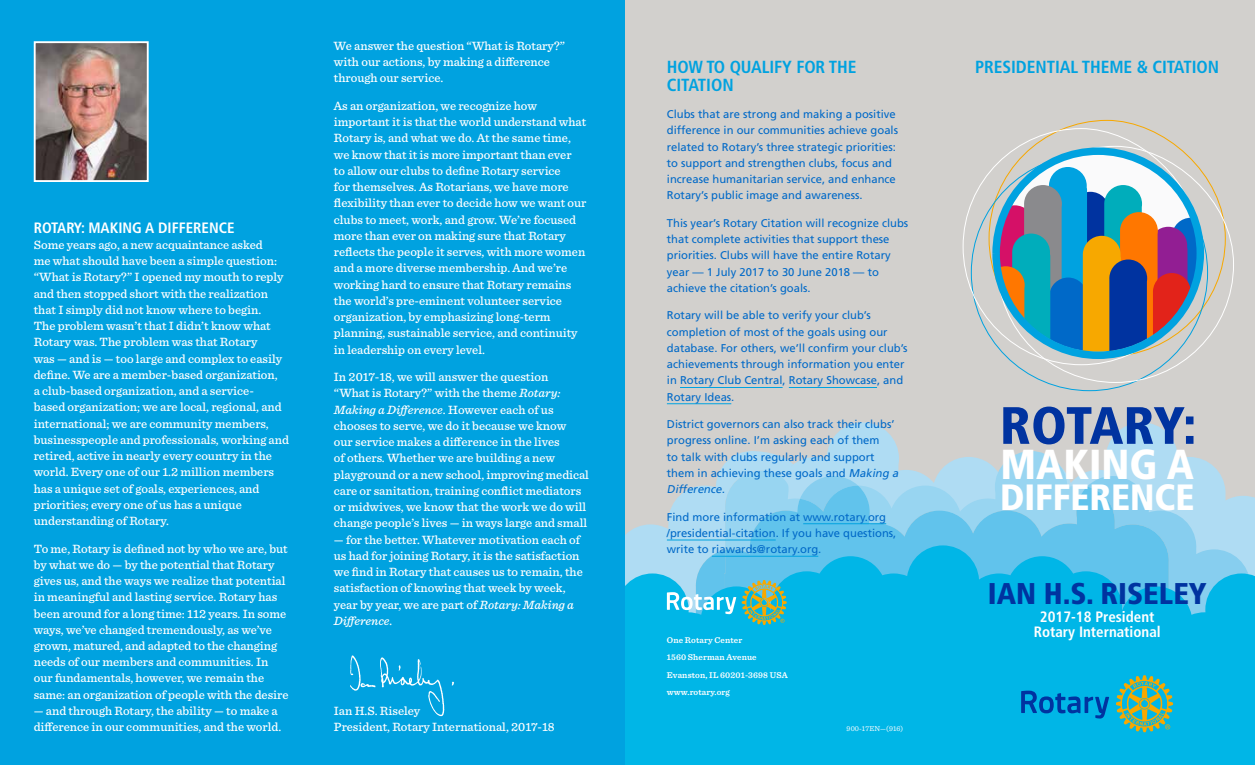
<style>
.page{position:relative;width:1255px;height:765px;background:#fff}
.page>*{position:absolute;margin:0;border:0;box-sizing:border-box;transform-origin:0 0}
.t1{font:900 condensed 52.5px "Frutiger LT Std";letter-spacing:-.02em;color:#0033a0}
.t2{font:900 condensed 41.88px "Frutiger LT Std";color:#fff}
.t3{font:900 condensed 36.5px "Frutiger LT Std";color:#fff}
.t4{font:900 condensed 30px "Frutiger LT Std";color:#0033a0}
.t5{font:700 condensed 17.5px/17.5px "Frutiger LT Std";letter-spacing:-.005em;color:#00a2e0}
.t6{font:700 condensed 15px/15px "Frutiger LT Std";color:#fff;text-align:center}
.t7{font:500 12.5px/16.2px "Sentinel";color:#fff}
.t8{font:11.25px/16.2px "Frutiger LT Std";color:#0069c8}
.t9{font:600 8.75px/17.5px "Sentinel";letter-spacing:.01em;color:#fff}
.t10{font:7.5px "Sentinel";letter-spacing:.01em;color:#fff}
.s1{font-style:italic}
</style>
<div class="page">
<div style="left:624px;top:0;width:630px;height:765px;background:#d2d0cd"></div>
<svg style="left:1000px;top:152px;width:200px;height:200px"></svg>
<svg style="left:998px;top:167px;width:199px;height:185px;background:#798e99"></svg>
<div style="left:992px;top:147px;width:211px;height:212px;border:7px solid #00a2e0;border-radius:50%"></div>
<svg style="left:827px;top:422px;width:427px;height:123px"></svg>
<svg style="left:624px;top:451px;width:101px;height:94px"></svg>
<svg style="left:725px;top:451px;width:362px;height:35px"></svg>
<svg style="left:800px;top:476px;width:450px;height:69px;background:#a9d8ef"></svg>
<svg style="left:724px;top:486px;width:445px;height:59px;background:#7dccee"></svg>
<svg style="left:624px;top:545px;width:630px;height:220px;background:#19bae8"></svg>
<div style="left:0;top:0;width:624px;height:765px;background:#00a2e0"></div>
<img style="left:37px;top:44px;width:109px;height:135px">
<div style="left:34px;top:41px;width:115px;height:141px;border:2px solid #fff"></div>
<svg style="left:667px;top:580px;width:119px;height:45px;background:#58bfc8"></svg>
<div style="left:694px;top:675px;width:554px;height:90px;background:#00b6e7"></div>
<svg style="left:350px;top:655px;width:104px;height:61px"></svg>
<hr style="left:680px;top:387px;width:102px;height:1px;background:#00a2e0">
<hr style="left:788px;top:387px;width:89px;height:1px;background:#00a2e0">
<hr style="left:667px;top:403px;width:64px;height:1px;background:#00a2e0">
<hr style="left:803px;top:523px;width:83px;height:1px;background:#00a2e0">
<hr style="left:667px;top:540px;width:108px;height:1px;background:#00a2e0">
<hr style="left:712px;top:556px;width:106px;height:1px;background:#00a2e0">
<p class="t6" style="left:34px;top:220px;width:202px">ROTARY: MAKING A DIFFERENCE</p>
<p class="t7" style="left:34px;top:236px;width:256px">Some years ago, a new acquaintance asked<br>me what should have been a simple question: “What is Rotary?” I opened my mouth to reply and then stopped short with the realization that I simply did not know where to begin.<br>The problem wasn’t that I didn’t know what Rotary was. The problem was that Rotary<br>was — and is — too large and complex to easily define. We are a member-based organization,<br>a club-based organization, and a service-<br>based organization; we are local, regional, and international; we are community members, businesspeople and professionals, working and retired, active in nearly every country in the world. Every one of our 1.2 million members has a unique set of goals, experiences, and priorities; every one of us has a unique understanding of Rotary.</p>
<p class="t7" style="left:34px;top:540px;width:256px">To me, Rotary is defined not by who we are, but by what we do — by the potential that Rotary gives us, and the ways we realize that potential in meaningful and lasting service. Rotary has been around for a long time: 112 years. In some ways, we’ve changed tremendously, as we’ve grown, matured, and adapted to the changing needs of our members and communities. In our fundamentals, however, we remain the same: an organization of people with the desire</p>
<p class="t7" style="left:34px;top:702px;width:249px">— and through Rotary, the ability — to make a difference in our communities, and the world.</p>
<p class="t7" style="left:334px;top:37px;width:233px">We answer the question “What is Rotary?” with our actions, by making a difference through our service.</p>
<p class="t7" style="left:334px;top:97px;width:254px">As an organization, we recognize how important it is that the world understand what Rotary is, and what we do. At the same time, we know that it is more important than ever<br>to allow our clubs to define Rotary service<br>for themselves. As Rotarians, we have more flexibility than ever to decide how we want our clubs to meet, work, and grow. We’re focused more than ever on making sure that Rotary reflects the people it serves, with more women and a more diverse membership. And we’re working hard to ensure that Rotary remains the world’s pre-eminent volunteer service organization, by emphasizing long-term planning, sustainable service, and continuity in leadership on every level.</p>
<p class="t7" style="left:334px;top:368px;width:257px">In 2017-18, we will answer the question<br>“What is Rotary?” with the theme <span class="s1">Rotary:<br>Making a Difference</span>. However each of us chooses to serve, we do it because we know<br>our service makes a difference in the lives<br>of others. Whether we are building a new playground or a new school, improving medical care or sanitation, training conflict mediators or midwives, we know that the work we do will change people’s lives — in ways large and small</p>
<p class="t7" style="left:334px;top:531px;width:250px">— for the better. Whatever motivation each of us had for joining Rotary, it is the satisfaction we find in Rotary that causes us to remain, the satisfaction of knowing that week by week, year by year, we are part of <span class="s1">Rotary: Making a Difference.</span></p>
<p class="t7" style="left:334px;top:702px;width:222px">Ian H.S. Riseley<br>President, Rotary International, 2017-18</p>
<h3 class="t5" style="left:667px;top:58px;width:191px">HOW TO QUALIFY FOR THE<br>CITATION</h3>
<p class="t8" style="left:667px;top:106px;width:233px">Clubs that are strong and making a positive difference in our communities achieve goals related to Rotary’s three strategic priorities: to support and strengthen clubs, focus and increase humanitarian service, and enhance Rotary’s public image and awareness.</p>
<p class="t8" style="left:667px;top:215px;width:243px">This year’s Rotary Citation will recognize clubs that complete activities that support these priorities. Clubs will have the entire Rotary year — 1 July 2017 to 30 June 2018 — to achieve the citation’s goals.</p>
<p class="t8" style="left:667px;top:307px;width:242px">Rotary will be able to verify your club’s completion of most of the goals using our database. For others, we’ll confirm your club’s achievements through information you enter in Rotary Club Central, Rotary Showcase, and Rotary Ideas.</p>
<p class="t8" style="left:667px;top:416px;width:235px">District governors can also track their clubs’ progress online. I’m asking each of them<br>to talk with clubs regularly and support them in achieving these goals and <span class="s1">Making a Difference.</span></p>
<p class="t8" style="left:667px;top:509px;width:231px">Find more information at www.rotary.org /presidential-citation. If you have questions, write to riawards@rotary.org.</p>
<p class="t9" style="left:667px;top:631px;width:123px">One Rotary Center<br>1560 Sherman Avenue<br>Evanston, IL 60201-3698 USA www.rotary.org</p>
<p class="t10" style="left:846px;top:723px;width:58px">900-17EN—(916)</p>
<h3 class="t5" style="left:975px;top:58px;width:245px">PRESIDENTIAL THEME &amp; CITATION</h3>
<h1 class="t1" style="left:999px;top:394px;width:198px">ROTARY:</h1>
<h2 class="t2" style="left:1000px;top:439px;width:195px">MAKING A</h2>
<h3 class="t3" style="left:1000px;top:475px;width:196px">DIFFERENCE</h3>
<h3 class="t4" style="left:987px;top:575px;width:220px">IAN H.S. RISELEY</h3>
<p class="t6" style="left:1033px;top:610px;width:129px">2017-18 President<br>Rotary International</p>
</div>
